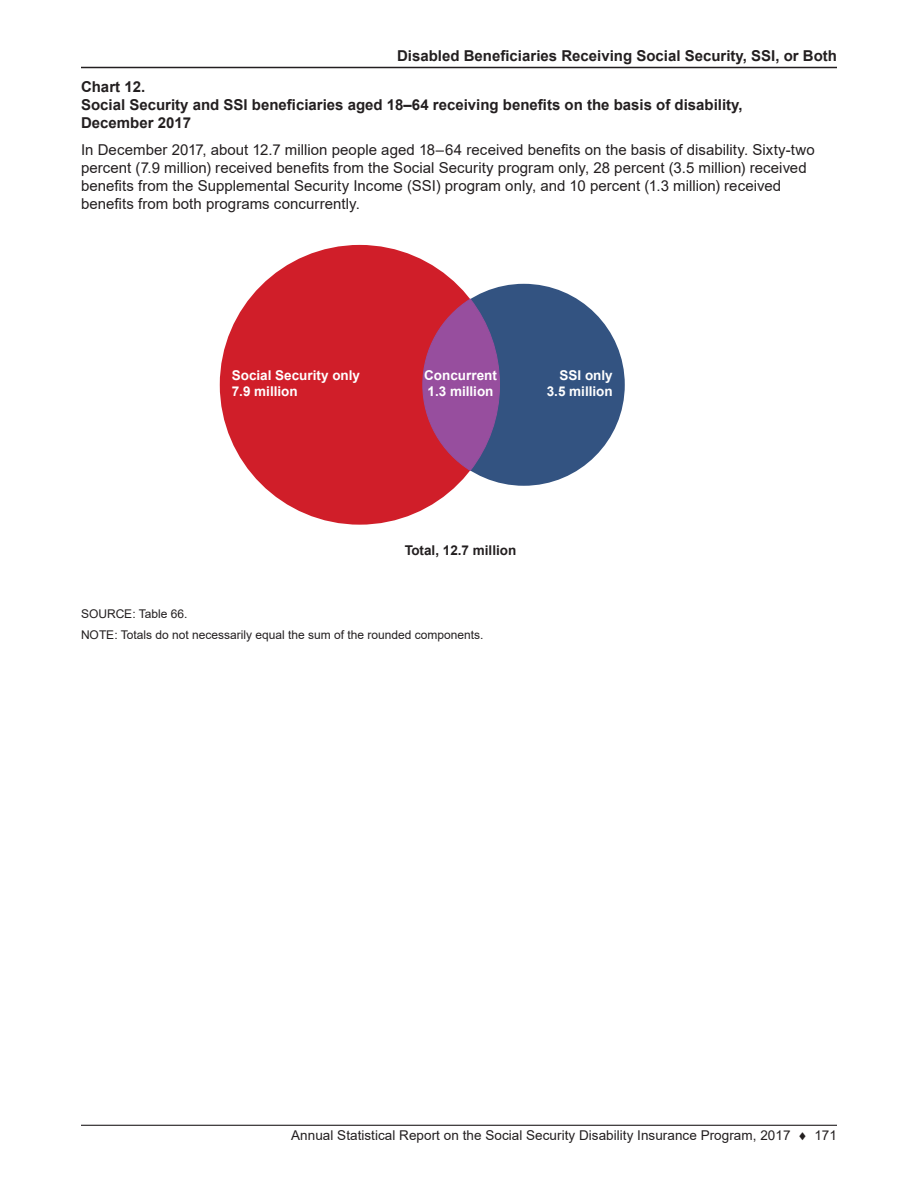
<style>
.page{position:relative;width:918px;height:1188px;background:#fff}
.page>*{position:absolute;margin:0;border:0;box-sizing:border-box;transform-origin:0 0}
.ParaFirst{font:15px/18px "Arial";letter-spacing:.005em;color:#231f20}
.Chart_Title{font:700 15px/18px "Arial";color:#231f20}
.t1{font:13.5px "Arial";letter-spacing:.005em;color:#231f20}
.t2{font:700 13.5px/16.2px "Arial";color:#fff}
.t3{font:700 13.5px "Arial";color:#231f20}
.Source_Note{font:12px "Arial";color:#231f20}
</style>
<div class="page">
<hr style="left:81px;top:67px;width:756px;height:1px;background:#231f20">
<hr style="left:81px;top:1125px;width:756px;height:1px;background:#231f20">
<div style="left:220px;top:245px;width:280px;height:280px;background:#d01e29;border-radius:50%"></div>
<div style="left:423px;top:284px;width:202px;height:202px;background:#335381;border-radius:50%"></div>
<svg style="left:422px;top:298px;width:78px;height:173px"></svg>
<p class="Chart_Title" style="left:397px;top:47px;width:441px">Disabled Beneficiaries Receiving Social Security, SSI, or Both</p>
<p class="Chart_Title" style="left:81px;top:78px;width:66px">Chart 12.</p>
<p class="Chart_Title" style="left:81px;top:96px;width:663px">Social Security and SSI beneficiaries aged 18–64 receiving benefits on the basis of disability,<br>December 2017</p>
<p class="ParaFirst" style="left:81px;top:141px;width:735px">In December 2017, about 12.7 million people aged 18–64 received benefits on the basis of disability. Sixty-two percent (7.9 million) received benefits from the Social Security program only, 28 percent (3.5 million) received benefits from the Supplemental Security Income (SSI) program only, and 10 percent (1.3 million) received benefits from both programs concurrently.</p>
<p class="t2" style="left:232px;top:367px;width:130px">Social Security only<br>7.9 million</p>
<p class="t2" style="left:547px;top:367px;width:68px;text-align:right">SSI only<br>3.5 million</p>
<p class="t2" style="left:424px;top:367px;width:74px">Concurrent<br>1.3 million</p>
<p class="t3" style="left:405px;top:541px;width:113px">Total, 12.7 million</p>
<p class="Source_Note" style="left:81px;top:605px;width:108px">SOURCE: Table 66.</p>
<p class="Source_Note" style="left:81px;top:626px;width:404px">NOTE: Totals do not necessarily equal the sum of the rounded components.</p>
<p class="t1" style="left:291px;top:1126px;width:547px">Annual Statistical Report on the Social Security Disability Insurance Program, 2017 ♦ 171</p>
</div>
